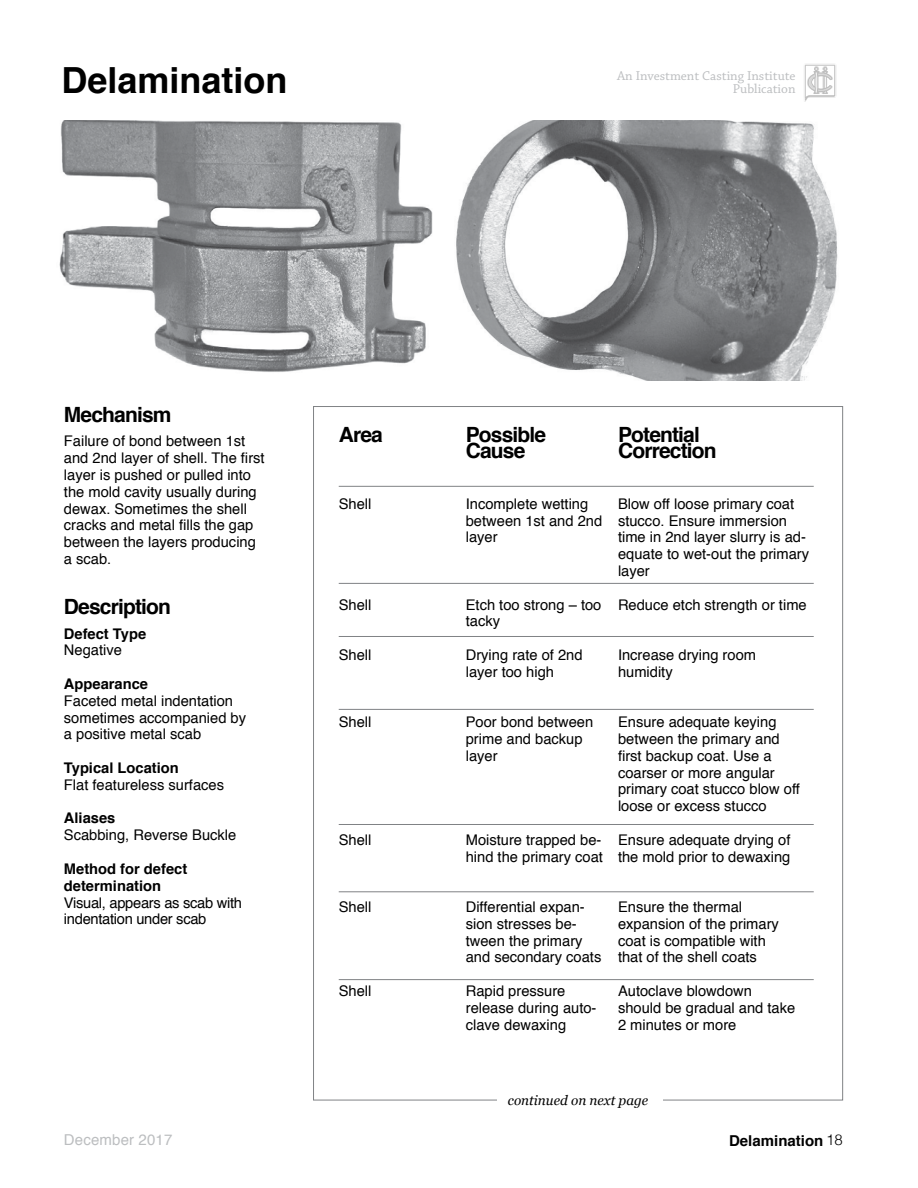
<style>
.page{position:relative;width:918px;height:1188px;background:#fff}
.page>*{position:absolute;margin:0;border:0;box-sizing:border-box;transform-origin:0 0}
.t1{font:700 36px "Helvetica";color:#000}
.t2{font:700 21px/16.8px "Helvetica";letter-spacing:-.04em;color:#000}
.t3{font:700 15px "Helvetica";color:#000}
.t4{font:15px "Helvetica";letter-spacing:.01em;color:#bcbec0}
.t5{font:14.7px/16.8px "Helvetica";color:#000}
.t6{font:700 14.7px/16.8px "Helvetica";color:#000}
.t7{font:14.7px/16.8px "Helvetica";letter-spacing:-.02em;color:#000}
.t8{font:13.5px/13.5px "Chaparral Pro";color:#bcbec0;text-align:right}
.t9{font:italic 13.5px "Georgia";color:#000}
.s1{font-weight:300}
</style>
<div class="page">
<img style="left:804px;top:64px;width:32px;height:38px">
<img style="left:59px;top:120px;width:374px;height:252px">
<img style="left:456px;top:120px;width:382px;height:261px">
<hr style="left:339px;top:486px;width:475px;height:1px;background:#808285">
<hr style="left:339px;top:636px;width:475px;height:1px;background:#808285">
<hr style="left:339px;top:583px;width:475px;height:1px;background:#808285">
<hr style="left:339px;top:709px;width:475px;height:1px;background:#808285">
<hr style="left:339px;top:892px;width:475px;height:1px;background:#808285">
<hr style="left:339px;top:979px;width:475px;height:1px;background:#808285">
<hr style="left:339px;top:824px;width:475px;height:1px;background:#808285">
<h1 class="t1" style="left:62px;top:51px;width:228px">Delamination</h1>
<p class="t8" style="left:617px;top:69px;width:180px">An Investment Casting Institute<br>Publication</p>
<h2 class="t2" style="left:64px;top:407px;width:109px">Mechanism</h2>
<p class="t5" style="left:64px;top:433px;width:202px">Failure of bond between 1st and 2nd layer of shell. The first layer is pushed or pulled into the mold cavity usually during dewax. Sometimes the shell cracks and metal fills the gap between the layers producing a scab.</p>
<h2 class="t2" style="left:64px;top:599px;width:109px">Description</h2>
<p class="t6" style="left:64px;top:625px;width:84px">Defect Type</p>
<p class="t5" style="left:64px;top:642px;width:60px">Negative</p>
<p class="t6" style="left:64px;top:676px;width:86px">Appearance</p>
<p class="t5" style="left:64px;top:693px;width:184px">Faceted metal indentation sometimes accompanied by a positive metal scab</p>
<p class="t6" style="left:64px;top:760px;width:116px">Typical Location</p>
<p class="t5" style="left:64px;top:777px;width:162px">Flat featureless surfaces</p>
<p class="t6" style="left:64px;top:810px;width:53px">Aliases</p>
<p class="t5" style="left:64px;top:827px;width:174px">Scabbing, Reverse Buckle</p>
<p class="t6" style="left:64px;top:861px;width:125px">Method for defect determination</p>
<p class="t7" style="left:64px;top:894px;width:180px">Visual, appears as scab with indentation under scab</p>
<p class="t4" style="left:64px;top:1128px;width:110px">December 2017</p>
<h2 class="t2" style="left:339px;top:426px;width:46px">Area</h2>
<p class="t5" style="left:339px;top:496px;width:34px">Shell</p>
<p class="t5" style="left:339px;top:596px;width:34px">Shell</p>
<p class="t5" style="left:339px;top:647px;width:34px">Shell</p>
<p class="t5" style="left:339px;top:714px;width:34px">Shell</p>
<p class="t5" style="left:339px;top:832px;width:34px">Shell</p>
<p class="t5" style="left:339px;top:899px;width:34px">Shell</p>
<p class="t5" style="left:339px;top:983px;width:34px">Shell</p>
<h2 class="t2" style="left:466px;top:426px;width:82px">Possible<br>Cause</h2>
<p class="t5" style="left:466px;top:496px;width:138px">Incomplete wetting between 1st and 2nd layer</p>
<p class="t5" style="left:466px;top:596px;width:137px">Etch too strong – too tacky</p>
<p class="t5" style="left:466px;top:647px;width:118px">Drying rate of 2nd layer too high</p>
<p class="t5" style="left:466px;top:714px;width:129px">Poor bond between prime and backup layer</p>
<p class="t5" style="left:466px;top:832px;width:139px">Moisture trapped be&shy;hind the primary coat</p>
<p class="t5" style="left:466px;top:899px;width:137px">Differential expan&shy;sion stresses be&shy;tween the primary and secondary coats</p>
<p class="t5" style="left:466px;top:983px;width:132px">Rapid pressure release during auto&shy;clave dewaxing</p>
<h2 class="t2" style="left:618px;top:426px;width:100px">Potential<br>Correction</h2>
<p class="t5" style="left:618px;top:496px;width:193px">Blow off loose primary coat stucco. Ensure immersion time in 2nd layer slurry is ad&shy;equate to wet-out the primary layer</p>
<p class="t5" style="left:618px;top:596px;width:190px">Reduce etch strength or time</p>
<p class="t5" style="left:618px;top:647px;width:140px">Increase drying room humidity</p>
<p class="t5" style="left:618px;top:714px;width:183px">Ensure adequate keying between the primary and first backup coat. Use a coarser or more angular primary coat stucco blow off loose or excess stucco</p>
<p class="t5" style="left:618px;top:832px;width:174px">Ensure adequate drying of the mold prior to dewaxing</p>
<p class="t5" style="left:618px;top:899px;width:162px">Ensure the thermal expansion of the primary coat is compatible with that of the shell coats</p>
<p class="t5" style="left:618px;top:983px;width:179px">Autoclave blowdown should be gradual and take<br>2 minutes or more</p>
<p class="t9" style="left:508px;top:1090px;width:142px">continued on next page</p>
<p class="t3" style="left:729px;top:1128px;width:115px">Delamination <span class="s1">18</span></p>
</div>
